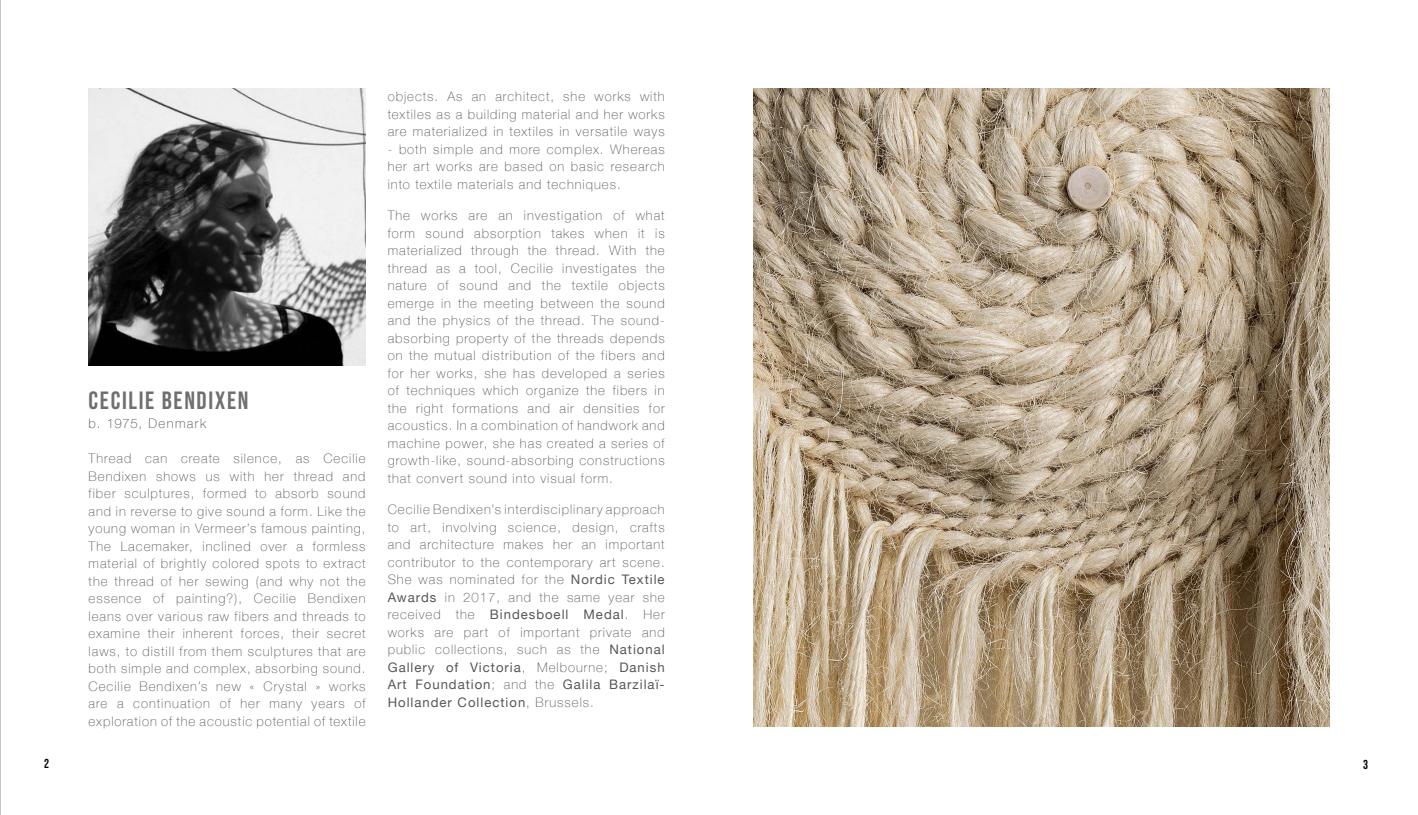
<style>
.page{position:relative;width:1418px;height:815px;background:#fff}
.page>*{position:absolute;margin:0;border:0;box-sizing:border-box;transform-origin:0 0}
.t1{font:25px "Bebas Neue";letter-spacing:.07em;color:#706f6f}
.t2{font:100 13.12px/17.5px "Helvetica Neue";letter-spacing:.075em;color:#575756;text-align:justify}
.t3{font:100 13.12px "Helvetica Neue";letter-spacing:.105em;color:#4a4a49}
.t4{font:13px "Bebas Neue";color:#000;scale:.96 1}
.s1{font-weight:400}
</style>
<div class="page">
<hr style="left:0;top:0;width:1px;height:815px;background:#a8a8a7">
<img style="left:89px;top:89px;width:276px;height:276px">
<img style="left:753px;top:89px;width:576px;height:637px">
<h1 class="t1" style="left:89px;top:386px;width:161px">CECILIE BENDIXEN</h1>
<p class="t3" style="left:89px;top:413px;width:119px">b. 1975, Denmark</p>
<p class="t2" style="left:89px;top:449px;width:278px">Thread can create silence, as Cecilie Bendixen shows us with her thread and fiber sculptures, formed to absorb sound and in reverse to give sound a form. Like the young woman in Vermeer’s famous painting, The Lacemaker, inclined over a formless material of brightly colored spots to extract the thread of her sewing (and why not the essence of painting?), Cecilie Bendixen leans over various raw fibers and threads to examine their inherent forces, their secret laws, to distill from them sculptures that are both simple and complex, absorbing sound.<br>Cecilie Bendixen’s new « Crystal » works are a continuation of her many years of exploration of the acoustic potential of textile</p>
<p class="t2" style="left:388px;top:87px;width:278px">objects. As an architect, she works with textiles as a building material and her works are materialized in textiles in versatile ways</p>
<p class="t2" style="left:388px;top:140px;width:278px">- both simple and more complex. Whereas her art works are based on basic research into textile materials and techniques.</p>
<p class="t2" style="left:388px;top:206px;width:278px">The works are an investigation of what form sound absorption takes when it is materialized through the thread. With the thread as a tool, Cecilie investigates the nature of sound and the textile objects emerge in the meeting between the sound and the physics of the thread. The sound&shy;absorbing property of the threads depends on the mutual distribution of the fibers and for her works, she has developed a series of techniques which organize the fibers in the right formations and air densities for acoustics. In a combination of handwork and machine power, she has created a series of growth-like, sound-absorbing constructions that convert sound into visual form.</p>
<p class="t2" style="left:388px;top:500px;width:278px">Cecilie Bendixen’s interdisciplinary approach to art, involving science, design, crafts and architecture makes her an important contributor to the contemporary art scene.<br>She was nominated for the <span class="s1">Nordic Textile Awards</span> in 2017, and the same year she received the <span class="s1">Bindesboell Medal</span>. Her works are part of important private and public collections, such as the <span class="s1">National Gallery of Victoria</span>, Melbourne; <span class="s1">Danish Art Foundation</span>; and the <span class="s1">Galila Barzilaï-Hollander Collection</span>, Brussels.</p>
<p class="t4" style="left:44px;top:756px;width:7px">2</p>
<p class="t4" style="left:1362px;top:757px;width:7px">3</p>
</div>
